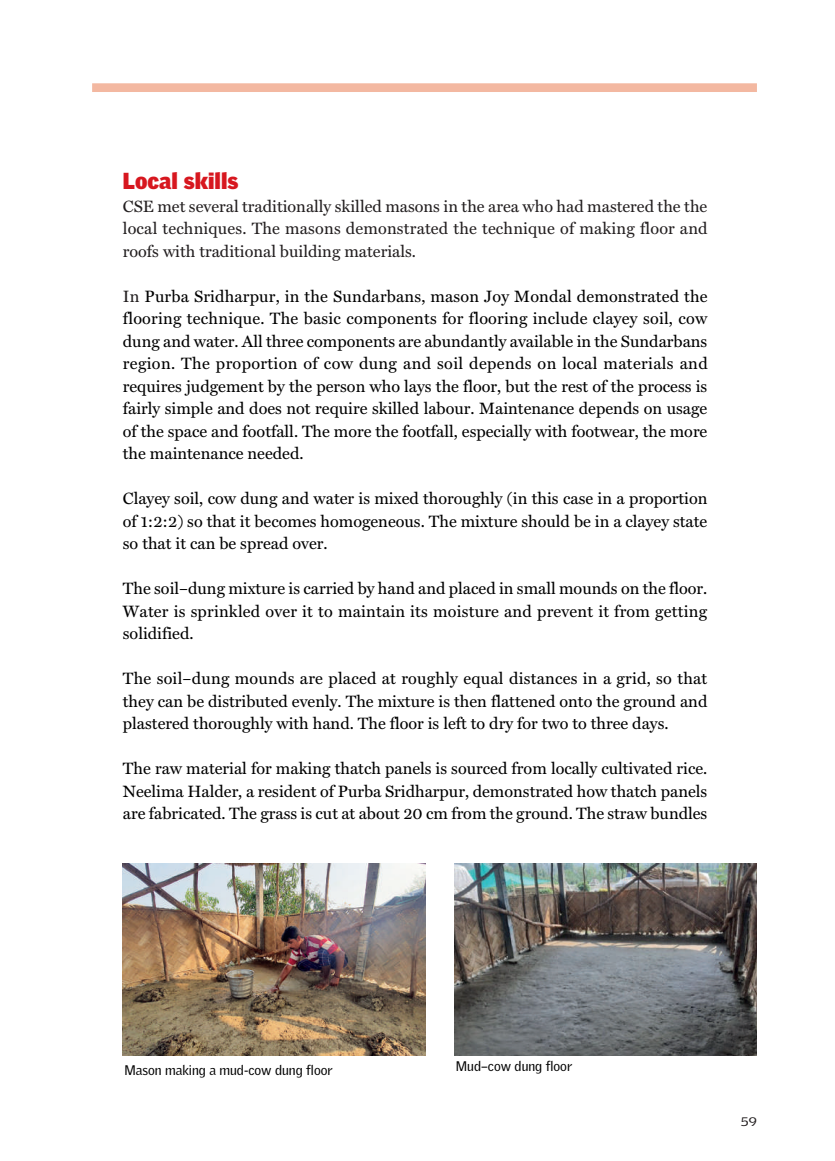
<style>
.page{position:relative;width:835px;height:1161px;background:#fff}
.page>*{position:absolute;margin:0;border:0;box-sizing:border-box;transform-origin:0 0}
.t1{font:900 22.5px "Griffith Gothic";color:#d7171f}
.t2{font:16.5px/22.5px "Miller Text";color:#000;text-align:justify}
.t3{font:16.5px/22.5px "Miller Text";color:#231f20;text-align:justify}
.t4{font:13.5px "Griffith Gothic";color:#000}
.t5{font:12px "Griffith Gothic";color:#231f20;scale:1.2 1}
.s1{color:#231f20}
</style>
<div class="page">
<div style="left:92px;top:83px;width:665px;height:9px;background:#f3b8a1"></div>
<img style="left:123px;top:864px;width:302px;height:192px">
<img style="left:455px;top:864px;width:302px;height:192px">
<h1 class="t1" style="left:123px;top:167px;width:117px">Local skills</h1>
<p class="t3" style="left:123px;top:194px;width:586px">CSE met several traditionally skilled masons in the area who had mastered the the local techniques. The masons demonstrated the technique of making floor and roofs with traditional building materials.</p>
<p class="t2" style="left:123px;top:284px;width:586px"><span class="s1">In</span> Purba Sridharpur, in the Sundarbans, mason Joy Mondal demonstrated the flooring technique. The basic components for flooring include clayey soil, cow dung and water. All three components are abundantly available in the Sundarbans region. The proportion of cow dung and soil depends on local materials and requires judgement by the person who lays the floor, but the rest of the process is fairly simple and does not require skilled labour. Maintenance depends on usage of the space and footfall. The more the footfall, especially with footwear, the more the maintenance needed.</p>
<p class="t2" style="left:123px;top:487px;width:586px">Clayey soil, cow dung and water is mixed thoroughly (in this case in a proportion of 1:2:2) so that it becomes homogeneous. The mixture should be in a clayey state so that it can be spread over.</p>
<p class="t2" style="left:123px;top:577px;width:586px">The soil–dung mixture is carried by hand and placed in small mounds on the floor.<br>Water is sprinkled over it to maintain its moisture and prevent it from getting solidified.</p>
<p class="t2" style="left:123px;top:667px;width:586px">The soil–dung mounds are placed at roughly equal distances in a grid, so that they can be distributed evenly. The mixture is then flattened onto the ground and plastered thoroughly with hand. The floor is left to dry for two to three days.</p>
<p class="t2" style="left:123px;top:757px;width:586px">The raw material for making thatch panels is sourced from locally cultivated rice.<br>Neelima Halder, a resident of Purba Sridharpur, demonstrated how thatch panels are fabricated. The grass is cut at about 20 cm from the ground. The straw bundles</p>
<p class="t4" style="left:124px;top:1062px;width:210px">Mason making a mud-cow dung floor</p>
<p class="t4" style="left:456px;top:1058px;width:118px">Mud–cow dung floor</p>
<p class="t5" style="left:741px;top:1115px;width:15px">59</p>
</div>
